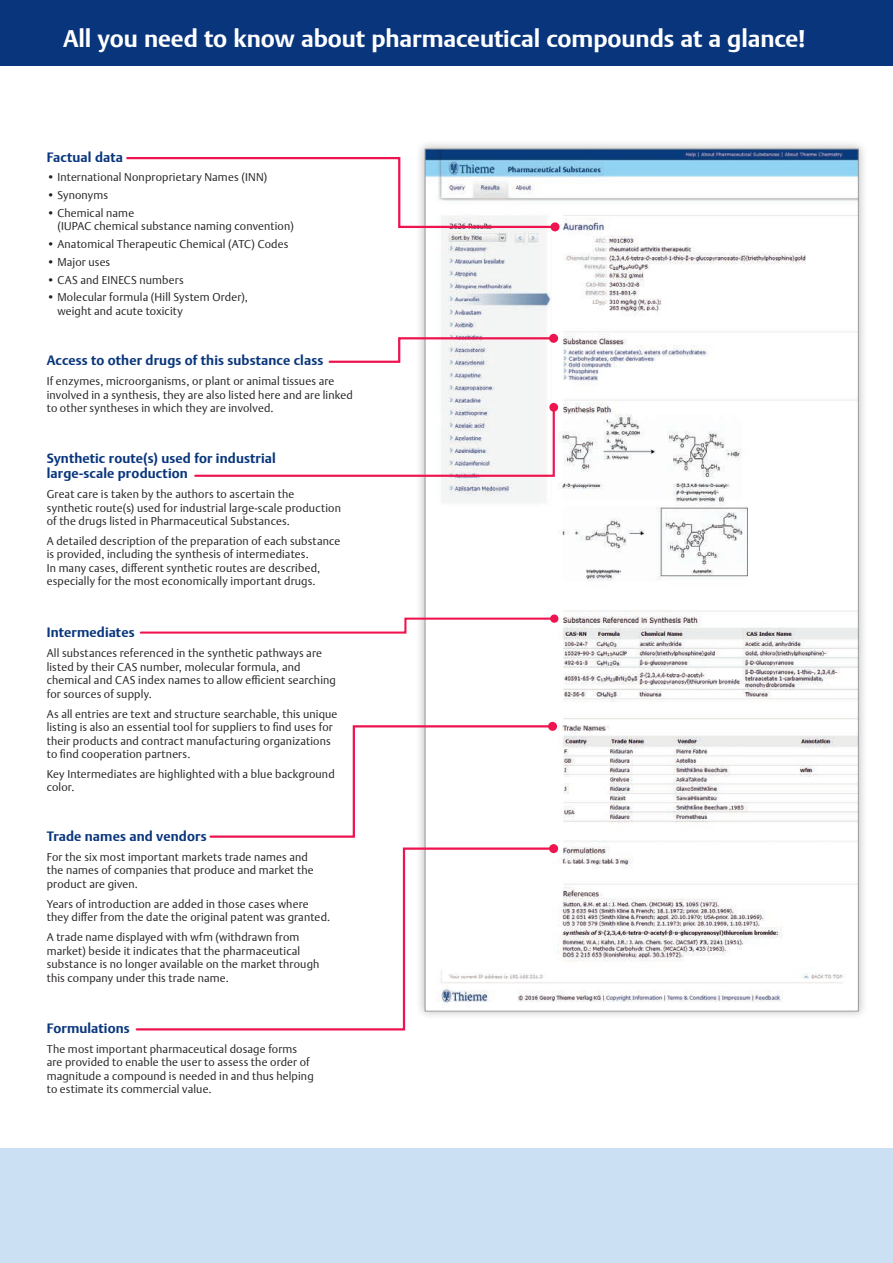
<style>
.page{position:relative;width:893px;height:1263px;background:#fff}
.page>*{position:absolute;margin:0;border:0;box-sizing:border-box;transform-origin:0 0}
.t1{font:700 24px "Thieme Argo 2008";letter-spacing:-.005em;color:#fff}
.t2{font:700 13.5px/15px "Thieme Argo 2008";letter-spacing:.01em;color:#08357c}
.t3{font:300 11.25px/13.5px "Thieme Argo 2008";letter-spacing:.015em;color:#231f20}
</style>
<div class="page">
<div style="left:415px;top:139px;width:453px;height:882px;background:#231f20;opacity:.28"></div>
<img style="left:427px;top:151px;width:429px;height:858px">
<svg style="left:194px;top:405px;width:362px;height:73px"></svg>
<div style="left:549px;top:403px;width:9px;height:9px;background:#ed1450;border-radius:50%"></div>
<svg style="left:328px;top:336px;width:228px;height:28px"></svg>
<div style="left:549px;top:334px;width:9px;height:9px;background:#ed1450;border-radius:50%"></div>
<svg style="left:139px;top:616px;width:417px;height:19px"></svg>
<div style="left:550px;top:614px;width:8px;height:9px;background:#ed1450;border-radius:50%"></div>
<svg style="left:209px;top:724px;width:346px;height:115px"></svg>
<div style="left:548px;top:722px;width:9px;height:9px;background:#ed1450;border-radius:50%"></div>
<svg style="left:135px;top:846px;width:421px;height:185px"></svg>
<div style="left:549px;top:844px;width:9px;height:9px;background:#ed1450;border-radius:50%"></div>
<div style="left:0;top:1148px;width:893px;height:115px;background:#cbe0f3"></div>
<div style="left:0;top:0;width:893px;height:66px;background:#08357c"></div>
<svg style="left:126px;top:156px;width:431px;height:73px"></svg>
<div style="left:550px;top:222px;width:9px;height:9px;background:#ed1450;border-radius:50%"></div>
<h1 class="t1" style="left:63px;top:22px;width:744px">All you need to know about pharmaceutical compounds at a glance!</h1>
<p class="t2" style="left:47px;top:149px;width:78px">Factual data</p>
<p class="t3" style="left:47px;top:170px;width:222px">• International Nonproprietary Names (INN)</p>
<p class="t3" style="left:47px;top:188px;width:63px">• Synonyms</p>
<p class="t3" style="left:57px;top:206px;width:238px;text-indent:-11px">• Chemical name<br>(IUPAC chemical substance naming convention)</p>
<p class="t3" style="left:47px;top:237px;width:243px">• Anatomical Therapeutic Chemical (ATC) Codes</p>
<p class="t3" style="left:47px;top:255px;width:65px">• Major uses</p>
<p class="t3" style="left:47px;top:273px;width:138px">• CAS and EINECS numbers</p>
<p class="t3" style="left:57px;top:290px;width:192px;text-indent:-11px">• Molecular formula (Hill System Order), weight and acute toxicity</p>
<p class="t2" style="left:47px;top:353px;width:278px">Access to other drugs of this substance class</p>
<p class="t3" style="left:47px;top:374px;width:308px">If enzymes, microorganisms, or plant or animal tissues are involved in a synthesis, they are also listed here and are linked to other syntheses in which they are involved.</p>
<p class="t2" style="left:47px;top:451px;width:231px">Synthetic route(s) used for industrial large-scale production</p>
<p class="t3" style="left:47px;top:487px;width:296px">Great care is taken by the authors to ascertain the synthetic route(s) used for industrial large-scale production of the drugs listed in Pharmaceutical Substances.</p>
<p class="t3" style="left:47px;top:534px;width:295px">A detailed description of the preparation of each substance is provided, including the synthesis of intermediates.<br>In many cases, different synthetic routes are described, especially for the most economically important drugs.</p>
<p class="t2" style="left:47px;top:625px;width:89px">Intermediates</p>
<p class="t3" style="left:47px;top:646px;width:291px">All substances referenced in the synthetic pathways are listed by their CAS number, molecular formula, and chemical and CAS index names to allow efficient searching for sources of supply.</p>
<p class="t3" style="left:47px;top:706px;width:292px">As all entries are text and structure searchable, this unique listing is also an essential tool for suppliers to find uses for their products and contract manufacturing organizations to find cooperation partners.</p>
<p class="t3" style="left:47px;top:767px;width:289px">Key Intermediates are highlighted with a blue background color.</p>
<p class="t2" style="left:47px;top:828px;width:161px">Trade names and vendors</p>
<p class="t3" style="left:47px;top:850px;width:268px">For the six most important markets trade names and the names of companies that produce and market the product are given.</p>
<p class="t3" style="left:47px;top:897px;width:285px">Years of introduction are added in those cases where they differ from the date the original patent was granted.</p>
<p class="t3" style="left:47px;top:930px;width:274px">A trade name displayed with wfm (withdrawn from market) beside it indicates that the pharmaceutical substance is no longer available on the market through this company under this trade name.</p>
<p class="t2" style="left:47px;top:1020px;width:84px">Formulations</p>
<p class="t3" style="left:47px;top:1042px;width:268px">The most important pharmaceutical dosage forms are provided to enable the user to assess the order of magnitude a compound is needed in and thus helping to estimate its commercial value.</p>
</div>
